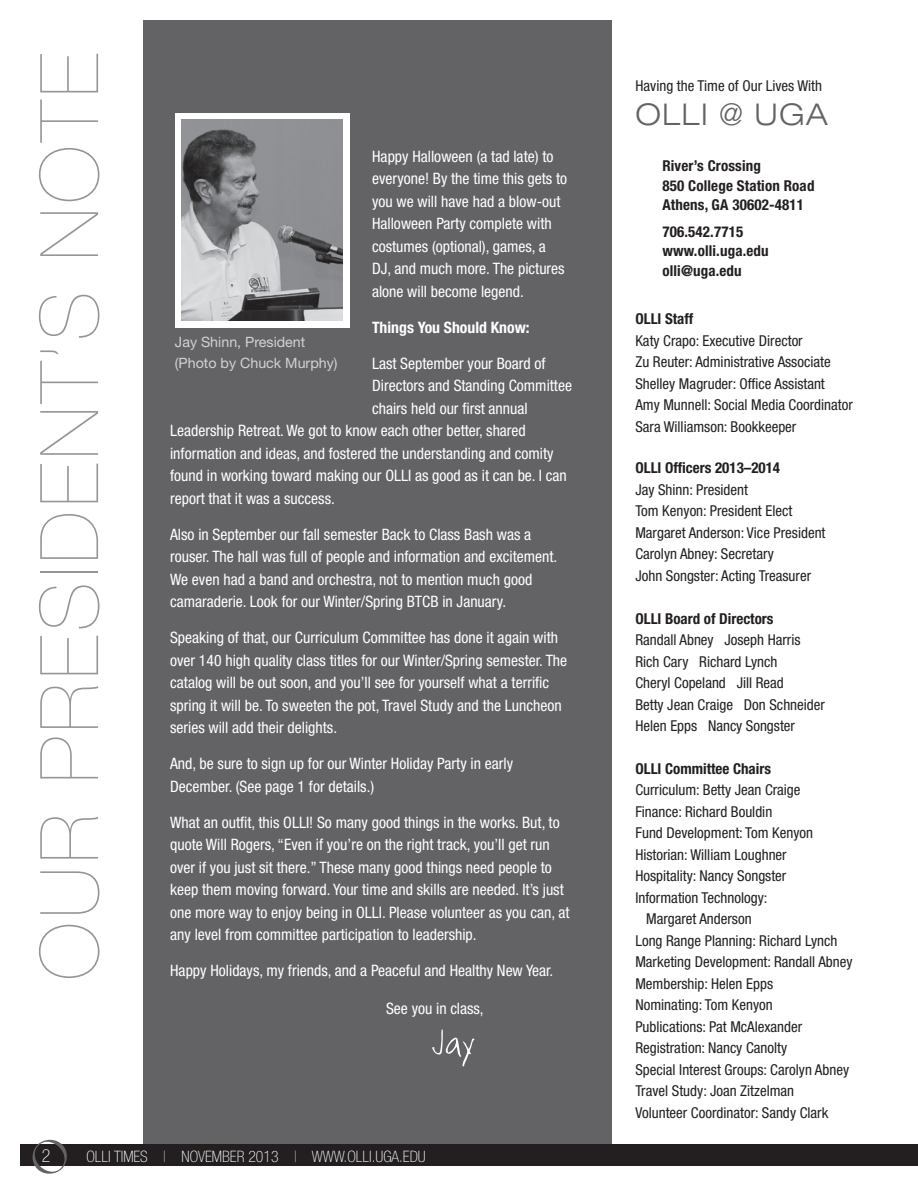
<style>
.page{position:relative;width:918px;height:1188px;background:#fff}
.page>*{position:absolute;margin:0;border:0;box-sizing:border-box;transform-origin:0 0}
.Side_Heading{font:200 81px "Helvetica Neue";letter-spacing:.05em;color:#939598}
.Body_Text_White{font:300 expanded 30px "Helvetica Neue";letter-spacing:.05em;color:#636366}
.t1{font:100 condensed 18px "Helvetica Neue";color:#fff}
.Body_Text_White-2{font:condensed 15.75px/22.5px "Helvetica Neue";color:#fff}
.t2{font:100 condensed 15.75px "Helvetica Neue";color:#fff}
.Body_Text_White-3{font:700 condensed 15.75px "Helvetica Neue";color:#fff}
.Body_Text_White-4{font:condensed 15px/21.5px "Helvetica Neue";color:#231f20}
.Body_Text_White-5{font:700 condensed 15px/19.5px "Helvetica Neue";letter-spacing:.01em;color:#231f20}
.t3{font:14.25px/21px "Helvetica Neue";color:#d1d2d4}
.s1{color:#b2b3b7}
.s2{font-weight:700}
</style>
<div class="page">
<div style="left:143px;top:20px;width:468px;height:1137px;background:#636366"></div>
<div style="left:175px;top:113px;width:174px;height:215px;background:#fff"></div>
<img style="left:182px;top:120px;width:161px;height:201px">
<svg style="left:432px;top:1029px;width:43px;height:37px"></svg>
<div style="left:20px;top:1145px;width:898px;height:21px;background:#231f20"></div>
<svg style="left:33px;top:1140px;width:34px;height:34px"></svg>
<p class="Side_Heading" style="left:23px;top:981px;width:929px;rotate:-90deg">OUR PRESIDENT’S NOTE</p>
<p class="Body_Text_White-2" style="left:372px;top:145px;width:197px">Happy Halloween (a tad late) to everyone! By the time this gets to you we will have had a blow-out<br>Halloween Party complete with costumes (optional), games, a<br>DJ, and much more. The pictures alone will become legend.</p>
<p class="Body_Text_White-3" style="left:372px;top:317px;width:159px">Things You Should Know:</p>
<p class="Body_Text_White-2" style="left:372px;top:352px;width:175px">Last September your Board of</p>
<p class="Body_Text_White-2" style="left:372px;top:374px;width:201px">Directors and Standing Committee</p>
<p class="Body_Text_White-2" style="left:372px;top:397px;width:157px">chairs held our first annual</p>
<p class="Body_Text_White-2" style="left:170px;top:419px;width:357px">Leadership Retreat. We got to know each other better, shared</p>
<p class="Body_Text_White-2" style="left:170px;top:442px;width:385px">information and ideas, and fostered the understanding and comity</p>
<p class="Body_Text_White-2" style="left:170px;top:464px;width:398px">found in working toward making our OLLI as good as it can be. I can</p>
<p class="Body_Text_White-2" style="left:170px;top:487px;width:166px">report that it was a success.</p>
<p class="Body_Text_White-2" style="left:170px;top:523px;width:389px">Also in September our fall semester Back to Class Bash was a rouser. The hall was full of people and information and excitement.<br>We even had a band and orchestra, not to mention much good camaraderie. Look for our Winter/Spring BTCB in January.</p>
<p class="Body_Text_White-2" style="left:170px;top:626px;width:399px">Speaking of that, our Curriculum Committee has done it again with over 140 high quality class titles for our Winter/Spring semester. The catalog will be out soon, and you’ll see for yourself what a terrific spring it will be. To sweeten the pot, Travel Study and the Luncheon series will add their delights.</p>
<p class="Body_Text_White-2" style="left:170px;top:752px;width:344px">And, be sure to sign up for our Winter Holiday Party in early<br>December. (See page 1 for details.)</p>
<p class="Body_Text_White-2" style="left:170px;top:811px;width:401px">What an outfit, this OLLI! So many good things in the works. But, to quote Will Rogers, “Even if you’re on the right track, you’ll get run over if you just sit there.” These many good things need people to keep them moving forward. Your time and skills are needed. It’s just one more way to enjoy being in OLLI. Please volunteer as you can, at any level from committee participation to leadership.</p>
<p class="Body_Text_White-2" style="left:170px;top:959px;width:385px">Happy Holidays, my friends, and a Peaceful and Healthy New Year.</p>
<p class="Body_Text_White-2" style="left:386px;top:997px;width:99px">See you in class,</p>
<p class="t3" style="left:175px;top:331px;width:164px">Jay Shinn, President (Photo by Chuck Murphy)</p>
<p class="t1" style="left:42px;top:1145px;width:10px">2</p>
<p class="t2" style="left:86px;top:1147px;width:341px">OLLI TIMES <span class="s1">|</span> NOVEMBER 2013 <span class="s1">|</span> WWW.OLLI.UGA.EDU</p>
<p class="Body_Text_White-4" style="left:635px;top:75px;width:188px">Having the Time of Our Lives With</p>
<p class="Body_Text_White" style="left:635px;top:96px;width:194px">OLLI @ UGA</p>
<p class="Body_Text_White-5" style="left:662px;top:156px;width:154px">River’s Crossing<br>850 College Station Road<br>Athens, GA 30602-4811</p>
<p class="Body_Text_White-5" style="left:662px;top:221px;width:108px">706.542.7715 www.olli.uga.edu olli@uga.edu</p>
<p class="Body_Text_White-4" style="left:635px;top:308px;width:219px"><span class="s2">OLLI Staff<br></span>Katy Crapo: Executive Director<br>Zu Reuter: Administrative Associate<br>Shelley Magruder: Office Assistant<br>Amy Munnell: Social Media Coordinator<br>Sara Williamson: Bookkeeper</p>
<p class="Body_Text_White-4" style="left:635px;top:457px;width:192px"><span class="s2">OLLI Officers 2013–2014<br></span>Jay Shinn: President<br>Tom Kenyon: President Elect<br>Margaret Anderson: Vice President<br>Carolyn Abney: Secretary<br>John Songster: Acting Treasurer</p>
<p class="Body_Text_White-4" style="left:635px;top:608px;width:191px"><span class="s2">OLLI Board of Directors<br></span>Randall Abney Joseph Harris<br>Rich Cary Richard Lynch<br>Cheryl Copeland Jill Read<br>Betty Jean Craige Don Schneider<br>Helen Epps Nancy Songster</p>
<p class="Body_Text_White-5" style="left:635px;top:759px;width:137px">OLLI Committee Chairs</p>
<p class="Body_Text_White-4" style="left:635px;top:779px;width:167px">Curriculum: Betty Jean Craige</p>
<p class="Body_Text_White-4" style="left:635px;top:801px;width:138px">Finance: Richard Bouldin</p>
<p class="Body_Text_White-4" style="left:635px;top:822px;width:179px">Fund Development: Tom Kenyon</p>
<p class="Body_Text_White-4" style="left:635px;top:844px;width:153px">Historian: William Loughner</p>
<p class="Body_Text_White-4" style="left:635px;top:865px;width:152px">Hospitality: Nancy Songster</p>
<p class="Body_Text_White-4" style="left:635px;top:887px;width:134px">Information Technology:</p>
<p class="Body_Text_White-4" style="left:646px;top:908px;width:107px">Margaret Anderson</p>
<p class="Body_Text_White-4" style="left:635px;top:930px;width:204px">Long Range Planning: Richard Lynch</p>
<p class="Body_Text_White-4" style="left:635px;top:951px;width:219px">Marketing Development: Randall Abney</p>
<p class="Body_Text_White-4" style="left:635px;top:973px;width:139px">Membership: Helen Epps</p>
<p class="Body_Text_White-4" style="left:635px;top:994px;width:139px">Nominating: Tom Kenyon</p>
<p class="Body_Text_White-4" style="left:635px;top:1016px;width:168px">Publications: Pat McAlexander</p>
<p class="Body_Text_White-4" style="left:635px;top:1037px;width:153px">Registration: Nancy Canolty</p>
<p class="Body_Text_White-4" style="left:635px;top:1059px;width:215px">Special Interest Groups: Carolyn Abney</p>
<p class="Body_Text_White-4" style="left:635px;top:1080px;width:160px">Travel Study: Joan Zitzelman</p>
<p class="Body_Text_White-4" style="left:635px;top:1102px;width:194px">Volunteer Coordinator: Sandy Clark</p>
</div>
